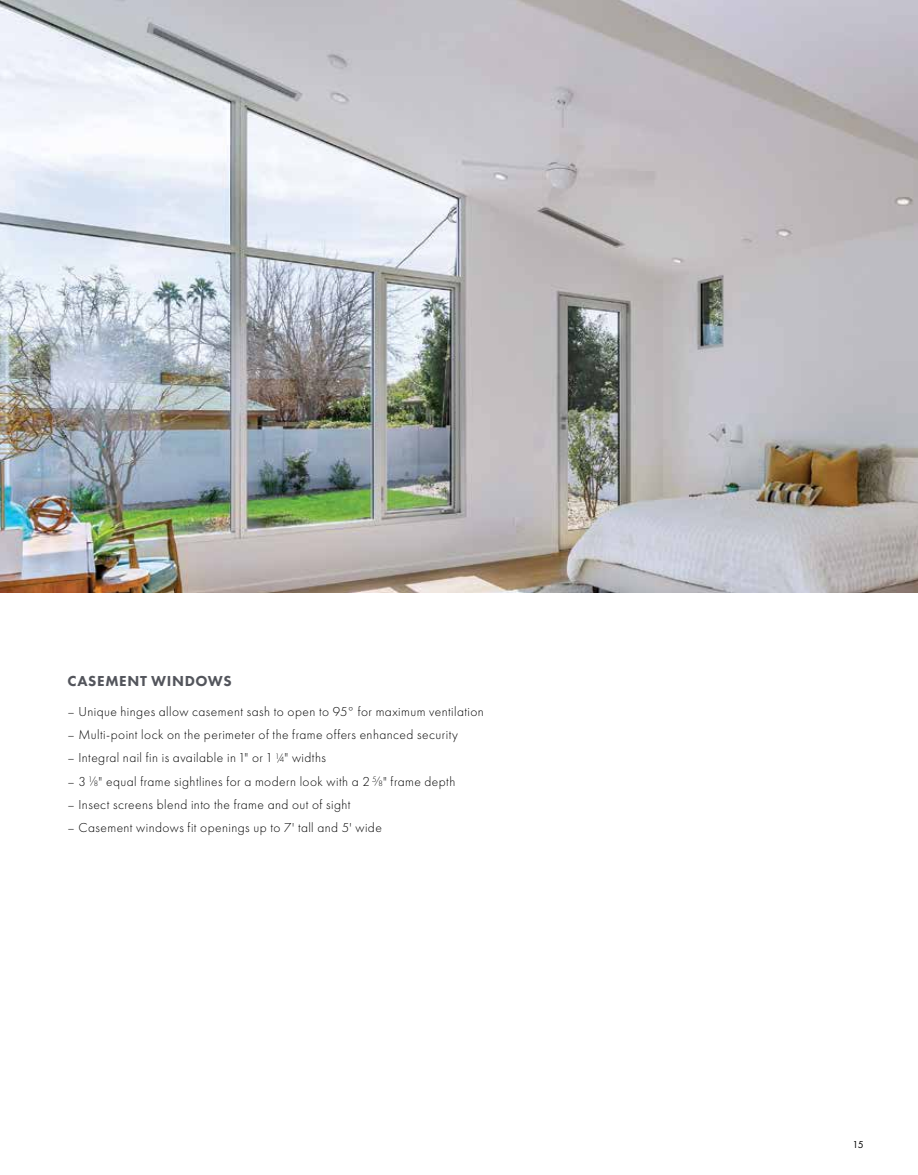
<style>
.page{position:relative;width:918px;height:1175px;background:#fff}
.page>*{position:absolute;margin:0;border:0;box-sizing:border-box;transform-origin:0 0}
.t1{font:800 15px "Futura PT";letter-spacing:.04em;color:#53555c}
.t2{font:300 13.5px "Futura PT";letter-spacing:.03em;color:#000}
.t3{font:10.5px "Futura PT";color:#000}
.s1{font-size:10.2px}
.s2{font-size:8.1px}
</style>
<div class="page">
<img style="left:0;top:0;width:918px;height:592px">
<p class="t1" style="left:68px;top:671px;width:166px">CASEMENT WINDOWS</p>
<p class="t2" style="left:68px;top:703px;width:418px">– Unique hinges allow casement sash to open to 95° for maximum ventilation</p>
<p class="t2" style="left:68px;top:727px;width:392px">– Multi-point lock on the perimeter of the frame offers enhanced security</p>
<p class="t2" style="left:68px;top:750px;width:260px">– Integral nail fin is available in 1" or 1 <sup>1</sup><span class="s1">/</span><span class="s2">4</span>" widths</p>
<p class="t2" style="left:67px;top:773px;width:389px">– 3 <sup>1</sup><span class="s1">/</span><span class="s2">8</span>" equal frame sightlines for a modern look with a 2 <sup>5</sup><span class="s1">/</span><span class="s2">8</span>" frame depth</p>
<p class="t2" style="left:68px;top:796px;width:285px">– Insect screens blend into the frame and out of sight</p>
<p class="t2" style="left:68px;top:820px;width:316px">– Casement windows fit openings up to 7' tall and 5' wide</p>
<p class="t3" style="left:853px;top:1138px;width:13px">15</p>
</div>
